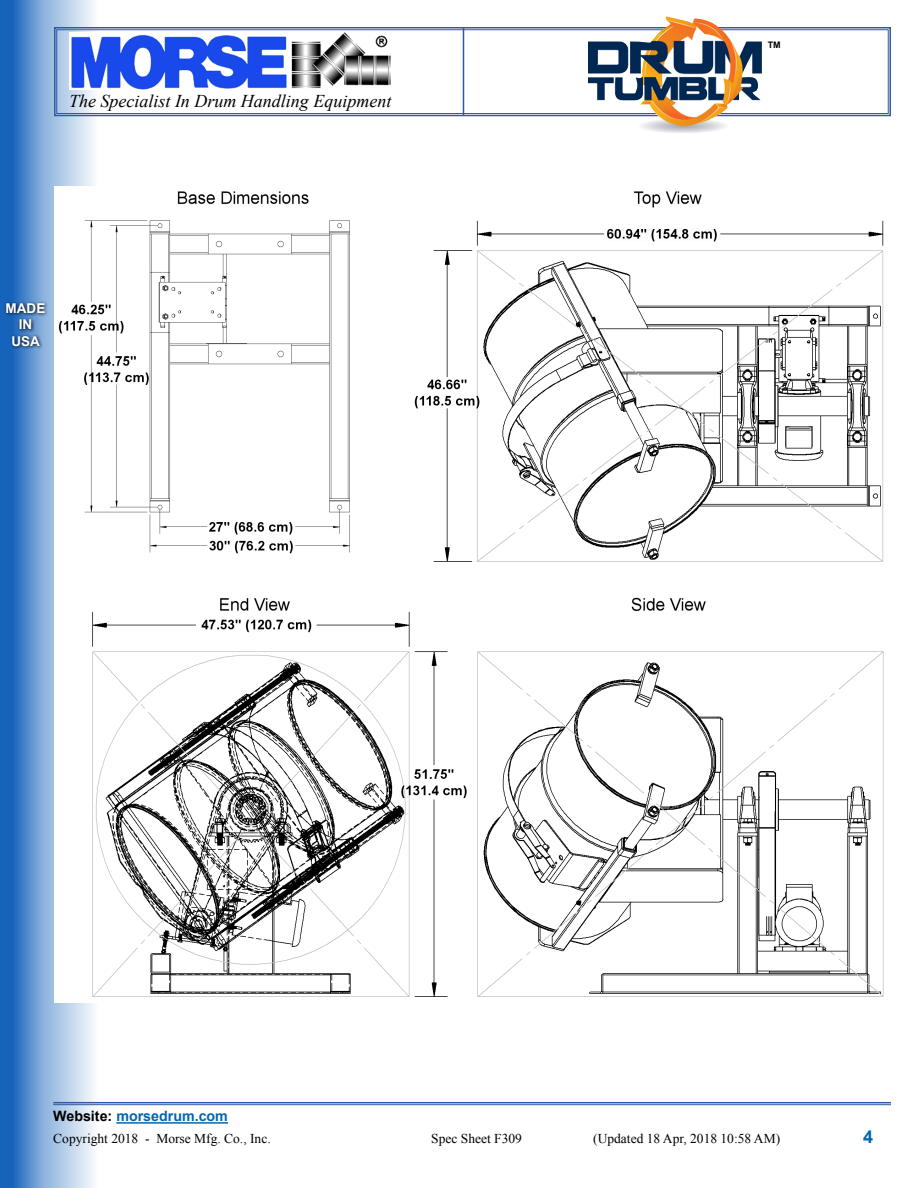
<style>
.page{position:relative;width:918px;height:1188px;background:#fff}
.page>*{position:absolute;margin:0;border:0;box-sizing:border-box;transform-origin:0 0}
.t1{font:italic 18px "Times New Roman";color:#000}
.t2{font:700 18px "Arial";color:#0067b1}
.t3{font:700 14.25px "Arial";color:#0067b1}
.t4{font:13.5px "Times New Roman";color:#000}
.t5{font:700 13.5px/16.2px "Arial";color:#fff;text-align:center}
.t6{font:700 9px "Arial";color:#000}
.s1{color:#000}
</style>
<div class="page">
<img style="left:0;top:0;width:202px;height:1188px">
<svg style="left:53px;top:26px;width:838px;height:91px"></svg>
<div style="left:56px;top:29px;width:833px;height:85px;border:1px solid #2f5a9f"></div>
<img style="left:69px;top:32px;width:324px;height:58px">
<hr style="left:463px;top:27px;width:1px;height:88px;background:#2f5a9f">
<hr style="left:53px;top:1102px;width:838px;height:1px;background:#2f5a9f">
<hr style="left:53px;top:1104px;width:838px;height:1px;background:#2f5a9f">
<hr style="left:116px;top:1122px;width:112px;height:2px;background:#0067b1">
<div style="left:4px;top:301px;width:86px;height:78px;background:#000;opacity:.95"></div>
<img style="left:588px;top:16px;width:174px;height:117px">
<img style="left:54px;top:186px;width:830px;height:816px">
<h1 class="t1" style="left:69px;top:89px;width:324px">The Specialist In Drum Handling Equipment</h1>
<p class="t5" style="left:6px;top:301px;width:41px">MADE<br>IN<br>USA</p>
<p class="t6" style="left:768px;top:39px;width:14px">TM</p>
<p class="t3" style="left:53px;top:1107px;width:176px"><span class="s1">Website:</span> morsedrum.com</p>
<p class="t4" style="left:53px;top:1129px;width:219px">Copyright 2018 - Morse Mfg. Co., Inc.</p>
<p class="t4" style="left:431px;top:1129px;width:92px">Spec Sheet F309</p>
<p class="t4" style="left:593px;top:1129px;width:188px">(Updated 18 Apr, 2018 10:58 AM)</p>
<h1 class="t2" style="left:863px;top:1125px;width:12px">4</h1>
</div>
